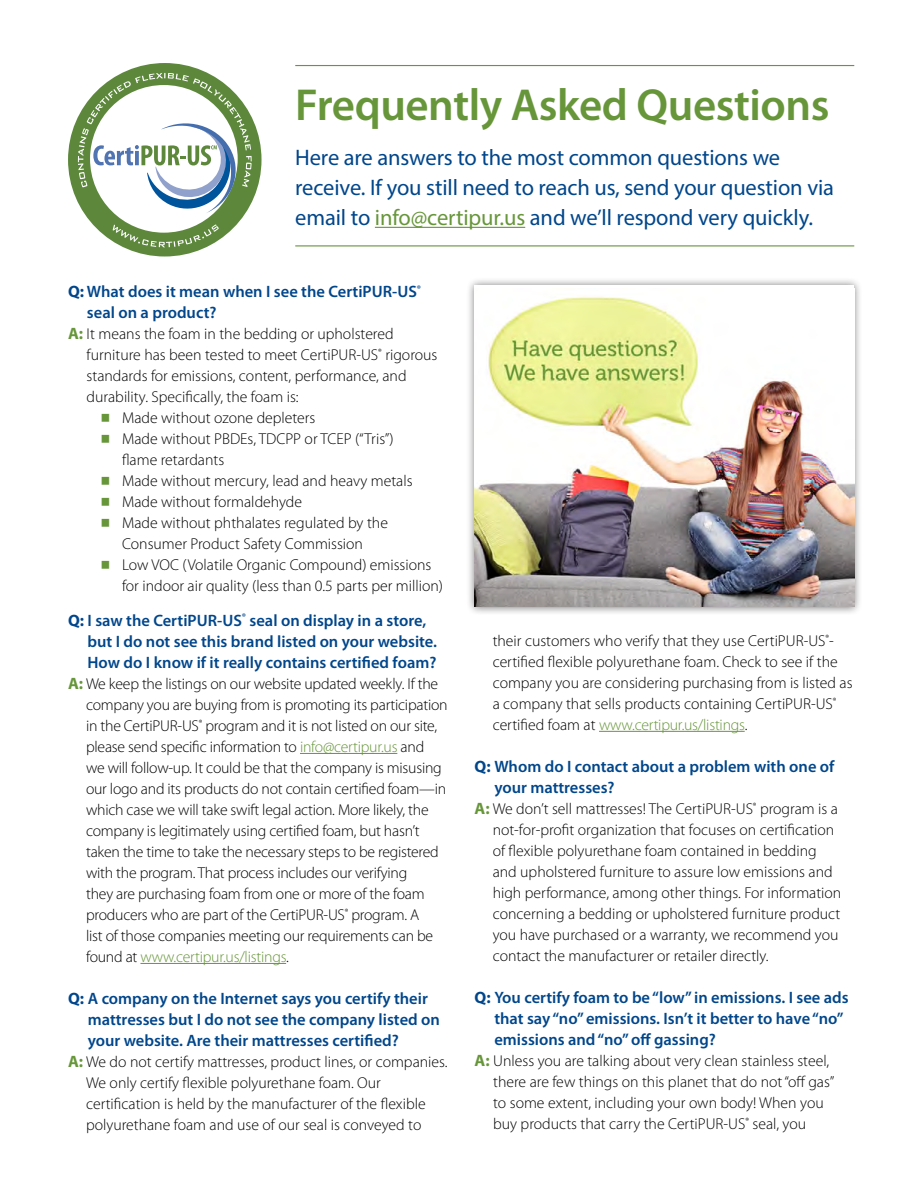
<style>
.page{position:relative;width:918px;height:1188px;background:#fff}
.page>*{position:absolute;margin:0;border:0;box-sizing:border-box;transform-origin:0 0}
.t1{font:600 45px "Myriad Pro";letter-spacing:-.01em;color:#67963a}
.t2{font:22.5px/30px "Myriad Pro";letter-spacing:-.005em;color:#00468b}
.t3{font:600 16.5px/21px "Myriad Pro";color:#00468b}
.t4{font:300 15.75px/21px "Myriad Pro";color:#000}
.s1{color:#67963a}
.s2{font-weight:700}
.s3{font-weight:700;font-size:16.5px;color:#67963a}
</style>
<div class="page">
<hr style="left:295px;top:65px;width:559px;height:1px;background:#67963a">
<hr style="left:295px;top:245px;width:559px;height:1px;background:#67963a">
<hr style="left:375px;top:227px;width:150px;height:1px;background:#67963a">
<div style="left:68px;top:63px;width:194px;height:193px;background:#5d883c;border-radius:50%"></div>
<div style="left:90px;top:85px;width:148px;height:148px;background:#fff;border-radius:50%"></div>
<svg style="left:113px;top:225px;width:106px;height:22px"></svg>
<svg style="left:78px;top:73px;width:174px;height:141px"></svg>
<hr style="left:300px;top:753px;width:97px;height:1px;background:#67963a">
<hr style="left:140px;top:963px;width:146px;height:1px;background:#67963a">
<hr style="left:599px;top:731px;width:146px;height:1px;background:#67963a">
<div style="left:466px;top:276px;width:397px;height:339px;background:#000;opacity:.5"></div>
<img style="left:475px;top:288px;width:379px;height:319px">
<h1 class="t1" style="left:295px;top:76px;width:536px">Frequently Asked Questions</h1>
<h2 class="t2" style="left:295px;top:142px;width:540px">Here are answers to the most common questions we receive. If you still need to reach us, send your question via email to <span class="s1">info@certipur.us</span> and we’ll respond very quickly.</h2>
<p class="t3" style="left:87px;top:281px;width:336px;text-indent:-19px"><span class="s2">Q:</span> What does it mean when I see the CertiPUR-US<sup>® </sup>seal on a product?</p>
<p class="t4" style="left:87px;top:323px;width:352px;text-indent:-19px"><span class="s3">A:</span> It means the foam in the bedding or upholstered furniture has been tested to meet CertiPUR-US<sup>®</sup> rigorous standards for emissions, content, performance, and durability. Specifically, the foam is:</p>
<p class="t4" style="left:102px;top:407px;width:215px"><span class="s1">□</span> Made without ozone depleters</p>
<p class="t4" style="left:122px;top:428px;width:273px;text-indent:-20px"><span class="s1">□</span> Made without PBDEs, TDCPP or TCEP (“Tris”) flame retardants</p>
<p class="t4" style="left:102px;top:470px;width:312px"><span class="s1">□</span> Made without mercury, lead and heavy metals</p>
<p class="t4" style="left:102px;top:491px;width:202px"><span class="s1">□</span> Made without formaldehyde</p>
<p class="t4" style="left:102px;top:512px;width:288px;text-align:center"><span class="s1">□</span> Made without phthalates regulated by the<br>Consumer Product Safety Commission</p>
<p class="t4" style="left:122px;top:554px;width:323px;text-indent:-20px"><span class="s1">□</span> Low VOC (Volatile Organic Compound) emissions for indoor air quality (less than 0.5 parts per million)</p>
<p class="t3" style="left:88px;top:609px;width:351px;text-indent:-20px"><span class="s2">Q:</span> I saw the CertiPUR-US<sup>®</sup> seal on display in a store, but I do not see this brand listed on your website.<br>How do I know if it really contains certified foam?</p>
<p class="t4" style="left:86px;top:673px;width:363px;text-indent:-18px"><span class="s3">A:</span> We keep the listings on our website updated weekly. If the company you are buying from is promoting its participation in the CertiPUR-US<sup>®</sup> program and it is not listed on our site, please send specific information to <span class="s1">info@certipur.us</span> and<br>we will follow-up. It could be that the company is misusing our logo and its products do not contain certified foam—in which case we will take swift legal action. More likely, the company is legitimately using certified foam, but hasn’t taken the time to take the necessary steps to be registered with the program. That process includes our verifying<br>they are purchasing foam from one or more of the foam producers who are part of the CertiPUR-US<sup>®</sup> program. A<br>list of those companies meeting our requirements can be found at <span class="s1">www.certipur.us/listings</span>.</p>
<p class="t3" style="left:88px;top:987px;width:354px;text-indent:-20px"><span class="s2">Q:</span> A company on the Internet says you certify their mattresses but I do not see the company listed on your website. Are their mattresses certified?</p>
<p class="t4" style="left:86px;top:1051px;width:363px;text-indent:-18px"><span class="s3">A:</span> We do not certify mattresses, product lines, or companies.<br>We only certify flexible polyurethane foam. Our certification is held by the manufacturer of the flexible polyurethane foam and use of our seal is conveyed to</p>
<p class="t4" style="left:493px;top:630px;width:361px">their customers who verify that they use CertiPUR-US<sup>®</sup>- certified flexible polyurethane foam. Check to see if the company you are considering purchasing from is listed as a company that sells products containing CertiPUR-US<sup>® </sup>certified foam at <span class="s1">www.certipur.us/listings</span>.</p>
<p class="t3" style="left:494px;top:755px;width:342px;text-indent:-20px"><span class="s2">Q:</span> Whom do I contact about a problem with one of your mattresses?</p>
<p class="t4" style="left:493px;top:798px;width:350px;text-indent:-18px"><span class="s3">A:</span> We don’t sell mattresses! The CertiPUR-US<sup>®</sup> program is a not-for-profit organization that focuses on certification of flexible polyurethane foam contained in bedding and upholstered furniture to assure low emissions and high performance, among other things. For information concerning a bedding or upholstered furniture product you have purchased or a warranty, we recommend you contact the manufacturer or retailer directly.</p>
<p class="t3" style="left:494px;top:986px;width:356px;text-indent:-20px"><span class="s2">Q:</span> You certify foam to be “low” in emissions. I see ads that say “no” emissions. Isn’t it better to have “no” emissions and “no” off gassing?</p>
<p class="t4" style="left:493px;top:1050px;width:343px;text-indent:-19px"><span class="s3">A:</span> Unless you are talking about very clean stainless steel, there are few things on this planet that do not “off gas” to some extent, including your own body! When you buy products that carry the CertiPUR-US<sup>®</sup> seal, you</p>
</div>
